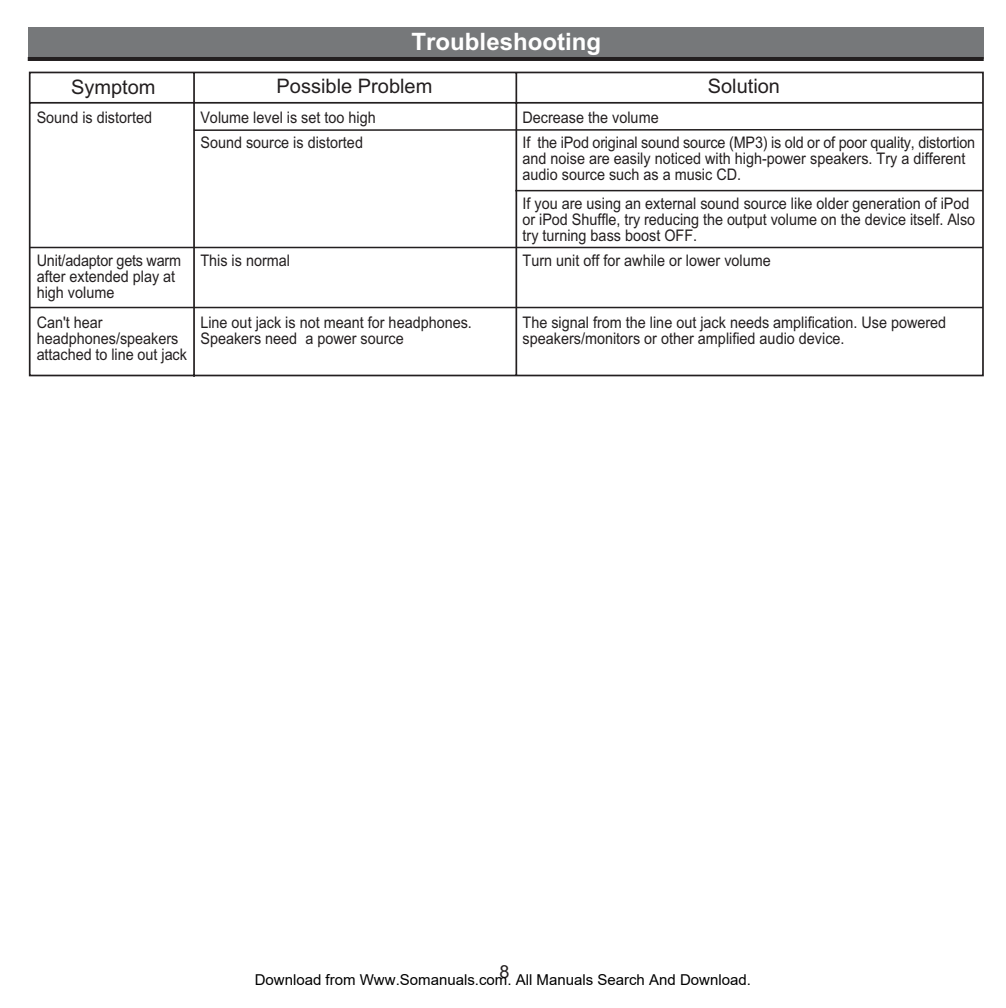
<style>
.page{position:relative;width:1006px;height:1008px;background:#fff}
.page>*{position:absolute;margin:0;border:0;box-sizing:border-box;transform-origin:0 0}
.t1{font:700 24px "Arial";color:#fff}
.t2{font:20px "Arial";color:#231f20}
.t3{font:18px "Arial";color:#231f20}
.t4{font:16px/16px "Arial";color:#231f20;scale:.9 1}
.t5{font:15px "Arial";color:#000}
</style>
<div class="page">
<svg style="left:28px;top:71px;width:956px;height:306px"></svg>
<svg style="left:192px;top:128px;width:792px;height:4px"></svg>
<hr style="left:515px;top:190px;width:467px;height:1px;background:#231f20">
<div style="left:28px;top:28px;width:955px;height:31px;background:#76787a"></div>
<hr style="left:28px;top:57px;width:955px;height:4px;background:#231f20">
<hr style="left:30px;top:247px;width:952px;height:1px;background:#231f20">
<hr style="left:30px;top:307px;width:952px;height:1px;background:#231f20">
<h1 class="t1" style="left:411px;top:33px;width:191px">Troubleshooting</h1>
<p class="t2" style="left:71px;top:79px;width:86px">Symptom</p>
<p class="t2" style="left:276px;top:79px;width:157px">Possible Problem</p>
<p class="t2" style="left:707px;top:79px;width:74px">Solution</p>
<p class="t4" style="left:37px;top:111px;width:130px">Sound is distorted</p>
<p class="t4" style="left:200px;top:111px;width:196px">Volume level is set too high</p>
<p class="t4" style="left:522px;top:111px;width:153px">Decrease the volume</p>
<p class="t4" style="left:200px;top:136px;width:182px">Sound source is distorted</p>
<p class="t4" style="left:522px;top:136px;width:504px">If the iPod original sound source (MP3) is old or of poor quality, distortion and noise are easily noticed with high-power speakers. Try a different audio source such as a music CD.</p>
<p class="t4" style="left:522px;top:197px;width:504px">If you are using an external sound source like older generation of iPod or iPod Shuffle, try reducing the output volume on the device itself. Also try turning bass boost OFF.</p>
<p class="t4" style="left:37px;top:254px;width:162px">Unit/adaptor gets warm after extended play at high volume</p>
<p class="t4" style="left:200px;top:254px;width:101px">This is normal</p>
<p class="t4" style="left:522px;top:254px;width:277px">Turn unit off for awhile or lower volume</p>
<p class="t4" style="left:522px;top:316px;width:472px">The signal from the line out jack needs amplification. Use powered speakers/monitors or other amplified audio device.</p>
<p class="t4" style="left:37px;top:316px;width:168px">Can't hear headphones/speakers attached to line out jack</p>
<p class="t4" style="left:200px;top:316px;width:303px">Line out jack is not meant for headphones.<br>Speakers need a power source</p>
<p class="t3" style="left:499px;top:965px;width:12px">8</p>
<p class="t5" style="left:255px;top:971px;width:497px">Download from Www.Somanuals.com. All Manuals Search And Download.</p>
</div>
